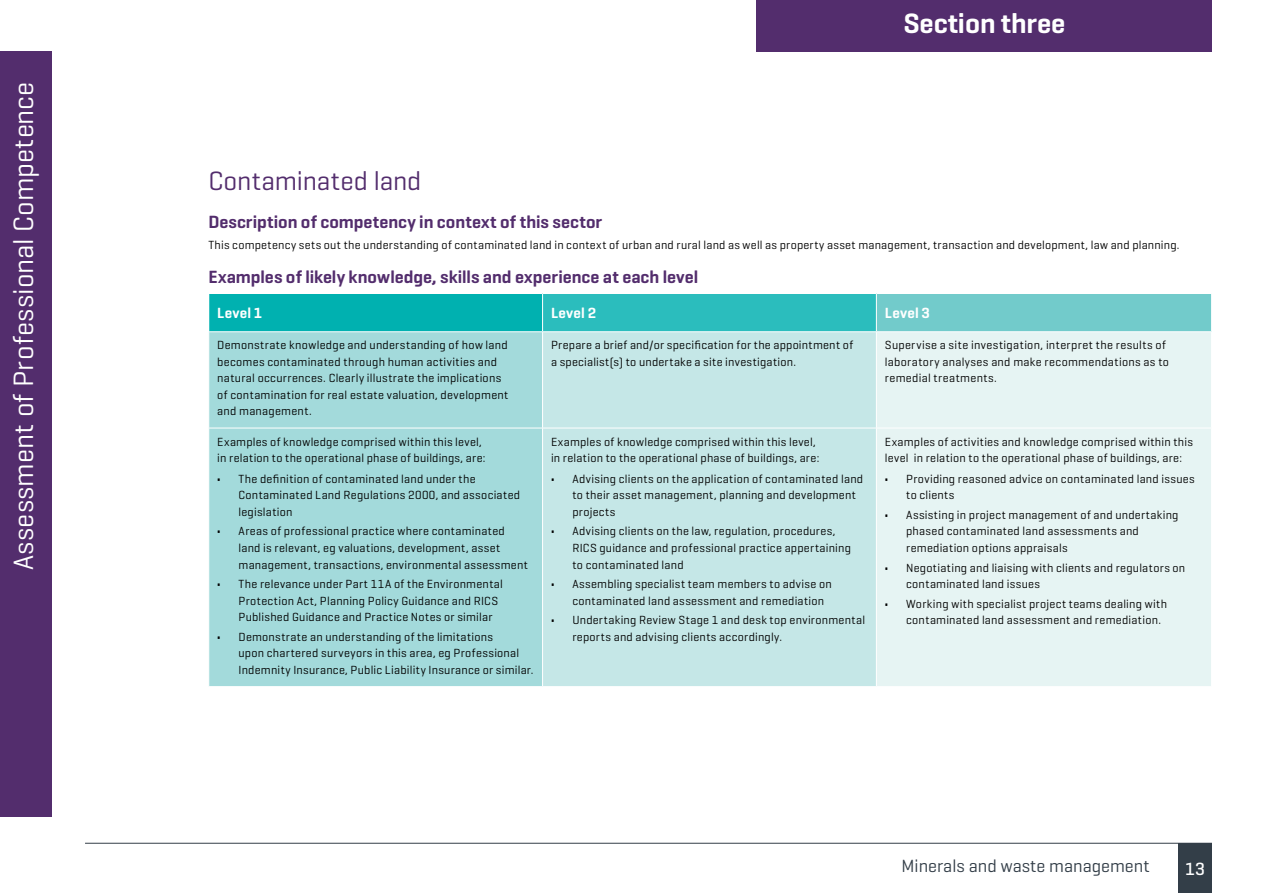
<style>
.page{position:relative;width:1263px;height:893px;background:#fff}
.page>*{position:absolute;margin:0;border:0;box-sizing:border-box;transform-origin:0 0}
.t1{font:28.5px "Geogrotesque";letter-spacing:.01em;color:#fff}
.t2{font:600 28.5px "Geogrotesque";letter-spacing:-.005em;color:#fff}
.t3{font:27px "Geogrotesque";letter-spacing:-.005em;color:#532d6d}
.t4{font:600 18px "Geogrotesque";color:#532d6d}
.t5{font:18px "Geogrotesque";color:#333e48}
.t6{font:500 18px "Geogrotesque";color:#fff}
.t7{font:600 15px "Geogrotesque";letter-spacing:.015em;color:#fff}
.t8{font:12px/16.5px "Geogrotesque";letter-spacing:.02em;color:#000}
.s1{font-weight:700}
</style>
<div class="page">
<div style="left:1178px;top:843px;width:34px;height:50px;background:#333e48"></div>
<hr style="left:85px;top:843px;width:1127px;height:1px;background:#333e48">
<div style="left:0;top:51px;width:51px;height:765px;background:#532d6d"></div>
<div style="left:757px;top:0;width:455px;height:51px;background:#532d6d"></div>
<div style="left:209px;top:293px;width:334px;height:39px;background:#00b1b0"></div>
<div style="left:543px;top:293px;width:333px;height:39px;background:#2bbdbd"></div>
<div style="left:876px;top:293px;width:335px;height:39px;background:#72cbcb"></div>
<div style="left:209px;top:332px;width:333px;height:354px;background:#a3dadb"></div>
<div style="left:543px;top:332px;width:333px;height:354px;background:#c5e7e7"></div>
<div style="left:877px;top:332px;width:334px;height:354px;background:#e6f4f3"></div>
<hr style="left:208px;top:428px;width:335px;height:1px;background:#fff">
<hr style="left:543px;top:428px;width:333px;height:1px;background:#fff">
<hr style="left:876px;top:428px;width:336px;height:1px;background:#fff">
<hr style="left:208px;top:293px;width:335px;height:1px;background:#fff">
<hr style="left:543px;top:293px;width:333px;height:1px;background:#fff">
<hr style="left:542px;top:294px;width:1px;height:37px;background:#fff">
<hr style="left:876px;top:293px;width:336px;height:1px;background:#fff">
<hr style="left:876px;top:294px;width:1px;height:37px;background:#fff">
<hr style="left:208px;top:331px;width:335px;height:1px;background:#fff">
<hr style="left:543px;top:331px;width:333px;height:1px;background:#fff">
<hr style="left:876px;top:331px;width:336px;height:1px;background:#fff">
<h1 class="t1" style="left:6px;top:570px;width:490px;rotate:-90deg">Assessment of Professional Competence</h1>
<h1 class="t2" style="left:903px;top:6px;width:164px">Section three</h1>
<h2 class="t3" style="left:208px;top:164px;width:214px">Contaminated land</h2>
<h3 class="t4" style="left:208px;top:211px;width:395px">Description of competency in context of this sector</h3>
<p class="t8" style="left:208px;top:236px;width:973px">This competency sets out the understanding of contaminated land in context of urban and rural land as well as property asset management, transaction and development, law and planning.</p>
<h3 class="t4" style="left:208px;top:265px;width:491px">Examples of likely knowledge, skills and experience at each level</h3>
<p class="t7" style="left:217px;top:304px;width:47px">Level 1</p>
<p class="t7" style="left:551px;top:304px;width:47px">Level 2</p>
<p class="t7" style="left:885px;top:304px;width:47px">Level 3</p>
<p class="t8" style="left:217px;top:337px;width:293px">Demonstrate knowledge and understanding of how land becomes contaminated through human activities and natural occurrences. Clearly illustrate the implications of contamination for real estate valuation, development and management.</p>
<p class="t8" style="left:551px;top:337px;width:304px">Prepare a brief and/or specification for the appointment of a specialist(s) to undertake a site investigation.</p>
<p class="t8" style="left:885px;top:337px;width:286px">Supervise a site investigation, interpret the results of laboratory analyses and make recommendations as to remedial treatments.</p>
<p class="t8" style="left:217px;top:433px;width:270px">Examples of knowledge comprised within this level, in relation to the operational phase of buildings, are:</p>
<p class="t8" style="left:238px;top:470px;width:283px;text-indent:-21px"><span class="s1">•</span> The definition of contaminated land under the<br>Contaminated Land Regulations 2000, and associated legislation</p>
<p class="t8" style="left:238px;top:523px;width:291px;text-indent:-21px"><span class="s1">•</span> Areas of professional practice where contaminated land is relevant, eg valuations, development, asset management, transactions, environmental assessment</p>
<p class="t8" style="left:238px;top:575px;width:266px;text-indent:-21px"><span class="s1">•</span> The relevance under Part 11A of the Environmental<br>Protection Act, Planning Policy Guidance and RICS<br>Published Guidance and Practice Notes or similar</p>
<p class="t8" style="left:238px;top:628px;width:296px;text-indent:-21px"><span class="s1">•</span> Demonstrate an understanding of the limitations<br>upon chartered surveyors in this area, eg Professional<br>Indemnity Insurance, Public Liability Insurance or similar.</p>
<p class="t8" style="left:551px;top:433px;width:270px">Examples of knowledge comprised within this level, in relation to the operational phase of buildings, are:</p>
<p class="t8" style="left:572px;top:470px;width:292px;text-indent:-21px"><span class="s1">•</span> Advising clients on the application of contaminated land to their asset management, planning and development projects</p>
<p class="t8" style="left:572px;top:523px;width:280px;text-indent:-21px"><span class="s1">•</span> Advising clients on the law, regulation, procedures,<br>RICS guidance and professional practice appertaining to contaminated land</p>
<p class="t8" style="left:572px;top:575px;width:261px;text-indent:-21px"><span class="s1">•</span> Assembling specialist team members to advise on contaminated land assessment and remediation</p>
<p class="t8" style="left:572px;top:612px;width:294px;text-indent:-21px"><span class="s1">•</span> Undertaking Review Stage 1 and desk top environmental reports and advising clients accordingly.</p>
<p class="t8" style="left:885px;top:433px;width:309px">Examples of activities and knowledge comprised within this level in relation to the operational phase of buildings, are:</p>
<p class="t8" style="left:906px;top:470px;width:290px;text-indent:-21px"><span class="s1">•</span> Providing reasoned advice on contaminated land issues to clients</p>
<p class="t8" style="left:906px;top:506px;width:274px;text-indent:-21px"><span class="s1">•</span> Assisting in project management of and undertaking phased contaminated land assessments and remediation options appraisals</p>
<p class="t8" style="left:906px;top:559px;width:281px;text-indent:-21px"><span class="s1">•</span> Negotiating and liaising with clients and regulators on contaminated land issues</p>
<p class="t8" style="left:906px;top:595px;width:262px;text-indent:-21px"><span class="s1">•</span> Working with specialist project teams dealing with contaminated land assessment and remediation.</p>
<h3 class="t5" style="left:901px;top:854px;width:250px">Minerals and waste management</h3>
<h3 class="t6" style="left:1185px;top:857px;width:21px">13</h3>
</div>
